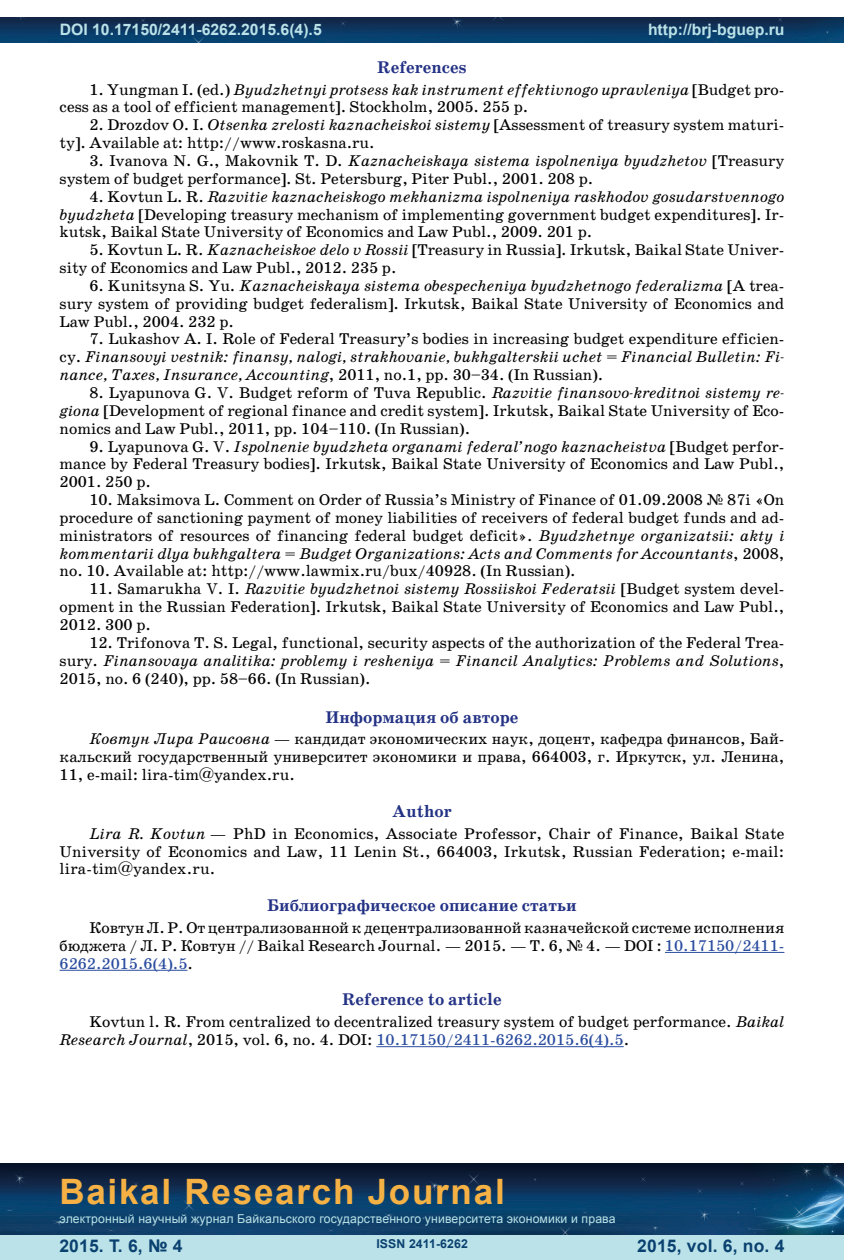
<style>
.page{position:relative;width:844px;height:1260px;background:#fff}
.page>*{position:absolute;margin:0;border:0;box-sizing:border-box;transform-origin:0 0}
.t1{font:700 35px "Arial";letter-spacing:.05em;color:#f6b145}
.t2{font:700 17.5px "Arial";letter-spacing:.01em;color:#0b4170}
.t3{font:700 17.15px "School Book C";color:#243285}
.t4{font:15.75px/17.8px "School Book C";color:#020202;text-align:justify}
.t5{font:italic 15.75px/17.8px "School Book C";color:#020202;text-align:justify}
.t6{font:700 15.75px "Arial";color:#bae2e8}
.t7{font:12.25px "Arial";letter-spacing:.01em;color:#bae2e8}
.t8{font:700 12.25px "Arial";letter-spacing:.01em;color:#0b4170}
.s1{font-style:italic}
.s2{font-style:normal}
.s3{color:#2b4d9f}
</style>
<div class="page">
<div style="left:0;top:1233px;width:843px;height:27px;background:#bae2e8"></div>
<img style="left:0;top:1164px;width:843px;height:70px">
<img style="left:0;top:18px;width:843px;height:25px">
<hr style="left:664px;top:952px;width:120px;height:1px;background:#2b4d9f">
<hr style="left:60px;top:970px;width:127px;height:1px;background:#2b4d9f">
<hr style="left:376px;top:1046px;width:247px;height:1px;background:#2b4d9f">
<p class="t6" style="left:60px;top:19px;width:263px">DOI 10.17150/2411-6262.2015.6(4).5</p>
<p class="t6" style="left:647px;top:19px;width:138px">http://brj-bguep.ru</p>
<p class="t3" style="left:377px;top:57px;width:91px">References</p>
<p class="t4" style="left:60px;top:81px;width:726px;text-indent:30px">1. Yungman I. (ed.) <span class="s1">Byudzhetnyi protsess kak instrument effektivnogo upravleniya</span> [Budget pro&shy;cess as a tool of efficient management]. Stockholm, 2005. 255 p.</p>
<p class="t4" style="left:60px;top:116px;width:726px;text-indent:30px">2. Drozdov O. I. <span class="s1">Otsenka zrelosti kaznacheiskoi sistemy</span> [Assessment of treasury system maturi&shy;ty]. Available at: http://www.roskasna.ru.</p>
<p class="t4" style="left:60px;top:152px;width:726px;text-indent:30px">3. Ivanova N. G., Makovnik T. D. <span class="s1">Kaznacheiskaya sistema ispolneniya byudzhetov</span> [Treasury system of budget performance]. St. Petersburg, Piter Publ., 2001. 208 p.</p>
<p class="t4" style="left:60px;top:188px;width:726px;text-indent:30px">4. Kovtun L. R. <span class="s1">Razvitie kaznacheiskogo mekhanizma ispolneniya raskhodov gosudarstvennogo byudzheta</span> [Developing treasury mechanism of implementing government budget expenditures]. Ir&shy;kutsk, Baikal State University of Economics and Law Publ., 2009. 201 p.</p>
<p class="t4" style="left:60px;top:241px;width:726px;text-indent:30px">5. Kovtun L. R. <span class="s1">Kaznacheiskoe delo v Rossii</span> [Treasury in Russia]. Irkutsk, Baikal State Univer&shy;sity of Economics and Law Publ., 2012. 235 p.</p>
<p class="t4" style="left:60px;top:277px;width:726px;text-indent:30px">6. Kunitsyna S. Yu. <span class="s1">Kaznacheiskaya sistema obespecheniya byudzhetnogo federalizma</span> [A trea&shy;sury system of providing budget federalism]. Irkutsk, Baikal State University of Economics and Law Publ., 2004. 232 p.</p>
<p class="t5" style="left:60px;top:330px;width:726px;text-indent:30px"><span class="s2">7. Lukashov A. I. Role of Federal Treasury’s bodies in increasing budget expenditure efficien&shy;cy.</span> Finansovyi vestnik: finansy, nalogi, strakhovanie, bukhgalterskii uchet = Financial Bulletin: Fi&shy;nance, Taxes, Insurance, Accounting<span class="s2">, 2011, no.1, pp. 30–34. (In Russian).</span></p>
<p class="t4" style="left:60px;top:384px;width:726px;text-indent:30px">8. Lyapunova G. V. Budget reform of Tuva Republic. <span class="s1">Razvitie finansovo-kreditnoi sistemy re&shy;giona</span> [Development of regional finance and credit system]. Irkutsk, Baikal State University of Eco&shy;nomics and Law Publ., 2011, pp. 104–110. (In Russian).</p>
<p class="t4" style="left:60px;top:437px;width:726px;text-indent:30px">9. Lyapunova G. V. <span class="s1">Ispolnenie byudzheta organami federal’nogo kaznacheistva</span> [Budget perfor&shy;mance by Federal Treasury bodies]. Irkutsk, Baikal State University of Economics and Law Publ., 2001. 250 p.</p>
<p class="t4" style="left:60px;top:491px;width:726px;text-indent:30px">10. Maksimova L. Comment on Order of Russia’s Ministry of Finance of 01.09.2008 № 87i «On procedure of sanctioning payment of money liabilities of receivers of federal budget funds and ad&shy;ministrators of resources of financing federal budget deficit». <span class="s1">Byudzhetnye organizatsii: akty i kommentarii dlya bukhgaltera = Budget Organizations: Acts and Comments for Accountants</span>, 2008, no. 10. Available at: http://www.lawmix.ru/bux/40928. (In Russian).</p>
<p class="t4" style="left:60px;top:580px;width:726px;text-indent:30px">11. Samarukha V. I. <span class="s1">Razvitie byudzhetnoi sistemy Rossiiskoi Federatsii</span> [Budget system devel&shy;opment in the Russian Federation]. Irkutsk, Baikal State University of Economics and Law Publ., 2012. 300 p.</p>
<p class="t4" style="left:60px;top:634px;width:726px;text-indent:30px">12. Trifonova T. S. Legal, functional, security aspects of the authorization of the Federal Trea&shy;sury. <span class="s1">Finansovaya analitika: problemy i resheniya = Financil Analytics: Problems and Solutions</span>, 2015, no. 6 (240), pp. 58–66. (In Russian).</p>
<p class="t3" style="left:325px;top:707px;width:195px">Информация об авторе</p>
<p class="t4" style="left:60px;top:730px;width:726px;text-indent:30px"><span class="s1">Ковтун Лира Раисовна</span> — кандидат экономических наук, доцент, кафедра финансов, Бай&shy;кальский государственный университет экономики и права, 664003, г. Иркутск, ул. Ленина, 11, e-mail: lira-tim@yandex.ru.</p>
<p class="t3" style="left:392px;top:802px;width:61px">Author</p>
<p class="t4" style="left:60px;top:825px;width:726px;text-indent:30px"><span class="s1">Lira R. Kovtun</span> — PhD in Economics, Associate Professor, Chair of Finance, Baikal State University of Economics and Law, 11 Lenin St., 664003, Irkutsk, Russian Federation; e-mail: lira-tim@yandex.ru.</p>
<p class="t3" style="left:267px;top:896px;width:311px">Библиографическое описание статьи</p>
<p class="t4" style="left:60px;top:919px;width:726px;text-indent:30px">Ковтун Л. Р. От централизованной к децентрализованной казначейской системе исполнения бюджета / Л. Р. Ковтун // Baikal Research Journal. — 2015. — Т. 6, № 4. — DOI : <span class="s3">10.17150/2411- 6262.2015.6(4).5</span>.</p>
<p class="t3" style="left:342px;top:990px;width:161px">Reference to article</p>
<p class="t4" style="left:60px;top:1013px;width:726px;text-indent:30px">Kovtun l. R. From centralized to decentralized treasury system of budget performance. <span class="s1">Baikal<br>Research Journal</span>, 2015, vol. 6, no. 4. DOI: <span class="s3">10.17150/2411-6262.2015.6(4).5</span>.</p>
<h1 class="t1" style="left:59px;top:1168px;width:447px">Baikal Research Journal</h1>
<p class="t7" style="left:60px;top:1211px;width:557px">электронный научный журнал Байкальского государственного университета экономики и права</p>
<p class="t2" style="left:59px;top:1234px;width:125px">2015. Т. 6, № 4</p>
<p class="t2" style="left:637px;top:1234px;width:149px">2015, vol. 6, no. 4</p>
<p class="t8" style="left:376px;top:1236px;width:93px">ISSN 2411-6262</p>
</div>
